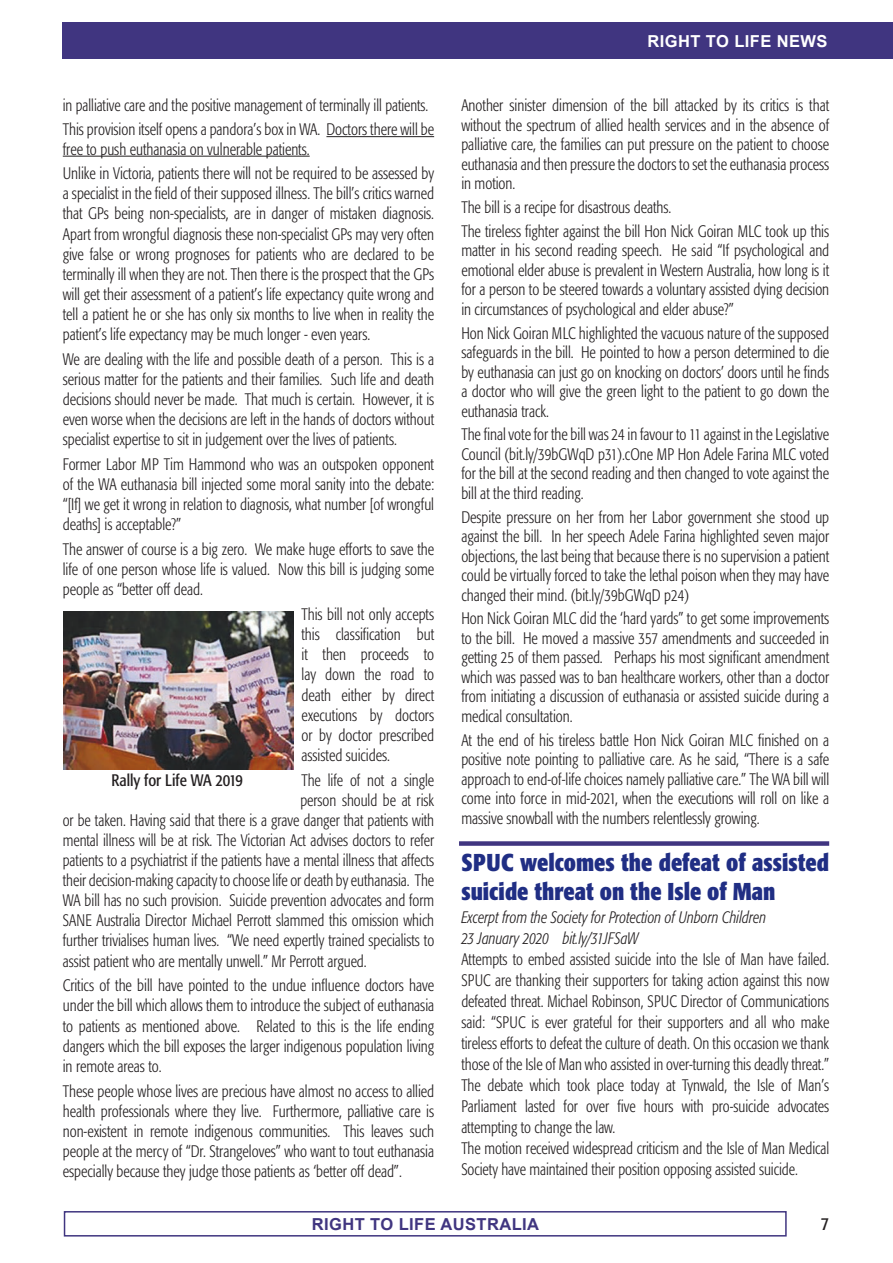
<style>
.page{position:relative;width:893px;height:1263px;background:#fff}
.page>*{position:absolute;margin:0;border:0;box-sizing:border-box;transform-origin:0 0}
.t1{font:700 condensed 24.15px/28.5px "Formata";color:#202e84}
.t2{font:condensed 18px "Formata";color:#231f20}
.t3{font:300 condensed 16.5px/20.1px "Formata";color:#231f20;text-align:justify;scale:.92 1}
.t4{font:300 condensed 16.5px/21px "Formata";color:#231f20;scale:.91 1}
.t5{font:300 condensed 16.5px/23.7px "Formata";color:#231f20;scale:.9 1}
.t6{font:italic 300 condensed 16.5px/21px "Formata";color:#231f20;scale:.91 1}
.t7{font:700 16.5px "Arial";letter-spacing:.025em;color:#403580}
.t8{font:condensed 16.5px "Formata";color:#231f20}
.t9{font:700 16.5px "Arial";letter-spacing:.025em;color:#fff}
</style>
<div class="page">
<div style="left:64px;top:1211px;width:723px;height:25px;border:2px solid #403580"></div>
<div style="left:63px;top:22px;width:830px;height:36px;background:#403580"></div>
<div style="left:459px;top:841px;width:370px;height:5px;background:#403580"></div>
<hr style="left:326px;top:136px;width:108px;height:1px;background:#231f20">
<hr style="left:63px;top:156px;width:247px;height:1px;background:#231f20">
<img style="left:64px;top:611px;width:229px;height:158px">
<p class="t5" style="left:63px;top:94px;width:414px">in palliative care and the positive management of terminally ill patients.<br>This provision itself opens a pandora’s box in WA. Doctors there will be</p>
<p class="t3" style="left:63px;top:137px;width:405px;line-height:24.8px">free to push euthanasia on vulnerable patients.<br>Unlike in Victoria, patients there will not be required to be assessed by</p>
<p class="t3" style="left:63px;top:184px;width:405px">a specialist in the field of their supposed illness. The bill’s critics warned that GPs being non-specialists, are in danger of mistaken diagnosis.<br>Apart from wrongful diagnosis these non-specialist GPs may very often give false or wrong prognoses for patients who are declared to be terminally ill when they are not. Then there is the prospect that the GPs will get their assessment of a patient’s life expectancy quite wrong and tell a patient he or she has only six months to live when in reality the patient’s life expectancy may be much longer - even years.</p>
<p class="t3" style="left:63px;top:349px;width:405px">We are dealing with the life and possible death of a person. This is a serious matter for the patients and their families. Such life and death decisions should never be made. That much is certain. However, it is even worse when the decisions are left in the hands of doctors without specialist expertise to sit in judgement over the lives of patients.</p>
<p class="t3" style="left:63px;top:454px;width:405px">Former Labor MP Tim Hammond who was an outspoken opponent of the WA euthanasia bill injected some moral sanity into the debate: “[If] we get it wrong in relation to diagnosis, what number [of wrongful deaths] is acceptable?”</p>
<p class="t3" style="left:63px;top:539px;width:405px">The answer of course is a big zero. We make huge efforts to save the life of one person whose life is valued. Now this bill is judging some people as “better off dead.</p>
<p class="t3" style="left:301px;top:604px;width:146px">This bill not only accepts this classification but it then proceeds to lay down the road to death either by direct executions by doctors or by doctor prescribed assisted suicides.</p>
<p class="t4" style="left:301px;top:769px;width:147px">The life of not a single</p>
<p class="t4" style="left:300px;top:790px;width:148px">person should be at risk</p>
<p class="t4" style="left:63px;top:810px;width:410px">or be taken. Having said that there is a grave danger that patients with</p>
<p class="t4" style="left:63px;top:830px;width:410px">mental illness will be at risk. The Victorian Act advises doctors to refer</p>
<p class="t4" style="left:63px;top:850px;width:410px">patients to a psychiatrist if the patients have a mental illness that affects</p>
<p class="t4" style="left:63px;top:870px;width:410px">their decision-making capacity to choose life or death by euthanasia. The</p>
<p class="t4" style="left:63px;top:890px;width:410px">WA bill has no such provision. Suicide prevention advocates and form</p>
<p class="t4" style="left:63px;top:910px;width:410px">SANE Australia Director Michael Perrott slammed this omission which</p>
<p class="t4" style="left:63px;top:930px;width:410px">further trivialises human lives. “We need expertly trained specialists to</p>
<p class="t4" style="left:63px;top:950px;width:335px">assist patient who are mentally unwell.” Mr Perrott argued.</p>
<p class="t3" style="left:63px;top:976px;width:405px">Critics of the bill have pointed to the undue influence doctors have under the bill which allows them to introduce the subject of euthanasia to patients as mentioned above. Related to this is the life ending dangers which the bill exposes the larger indigenous population living in remote areas to.</p>
<p class="t3" style="left:63px;top:1081px;width:405px">These people whose lives are precious have almost no access to allied health professionals where they live. Furthermore, palliative care is non-existent in remote indigenous communities. This leaves such people at the mercy of “Dr. Strangeloves” who want to tout euthanasia especially because they judge those patients as ‘better off dead”.</p>
<p class="t8" style="left:112px;top:771px;width:133px">Rally for Life WA 2019</p>
<p class="t9" style="left:647px;top:30px;width:181px">RIGHT TO LIFE NEWS</p>
<p class="t3" style="left:461px;top:96px;width:401px;line-height:19.5px">Another sinister dimension of the bill attacked by its critics is that without the spectrum of allied health services and in the absence of palliative care, the families can put pressure on the patient to choose euthanasia and then pressure the doctors to set the euthanasia process in motion.</p>
<p class="t3" style="left:461px;top:196px;width:401px;line-height:23.7px">The bill is a recipe for disastrous deaths.<br>The tireless fighter against the bill Hon Nick Goiran MLC took up this</p>
<p class="t3" style="left:461px;top:241px;width:401px;line-height:19.5px">matter in his second reading speech. He said “If psychological and emotional elder abuse is prevalent in Western Australia, how long is it for a person to be steered towards a voluntary assisted dying decision in circumstances of psychological and elder abuse?”</p>
<p class="t3" style="left:461px;top:323px;width:401px;line-height:19.5px">Hon Nick Goiran MLC highlighted the vacuous nature of the supposed safeguards in the bill. He pointed to how a person determined to die by euthanasia can just go on knocking on doctors’ doors until he finds a doctor who will give the green light to the patient to go down the euthanasia track.</p>
<p class="t3" style="left:461px;top:425px;width:401px;line-height:19.5px">The final vote for the bill was 24 in favour to 11 against in the Legislative Council (bit.ly/39bGWqD p31).cOne MP Hon Adele Farina MLC voted for the bill at the second reading and then changed to vote against the bill at the third reading.</p>
<p class="t3" style="left:461px;top:507px;width:401px;line-height:19.5px">Despite pressure on her from her Labor government she stood up against the bill. In her speech Adele Farina highlighted seven major objections, the last being that because there is no supervision a patient could be virtually forced to take the lethal poison when they may have changed their mind. (bit.ly/39bGWqD p24)</p>
<p class="t3" style="left:461px;top:609px;width:401px;line-height:19.5px">Hon Nick Goiran MLC did the ‘hard yards” to get some improvements to the bill. He moved a massive 357 amendments and succeeded in getting 25 of them passed. Perhaps his most significant amendment which was passed was to ban healthcare workers, other than a doctor from initiating a discussion of euthanasia or assisted suicide during a medical consultation.</p>
<p class="t3" style="left:461px;top:730px;width:401px;line-height:19.5px">At the end of his tireless battle Hon Nick Goiran MLC finished on a positive note pointing to palliative care. As he said, “There is a safe approach to end-of-life choices namely palliative care.” The WA bill will come into force in mid-2021, when the executions will roll on like a massive snowball with the numbers relentlessly growing.</p>
<h1 class="t1" style="left:461px;top:848px;width:369px">SPUC welcomes the defeat of assisted suicide threat on the Isle of Man</h1>
<p class="t6" style="left:461px;top:907px;width:337px">Excerpt from the Society for Protection of Unborn Children<br>23 January 2020 bit.ly/31JFSaW</p>
<p class="t4" style="left:461px;top:949px;width:406px">Attempts to embed assisted suicide into the Isle of Man have failed.<br>SPUC are thanking their supporters for taking action against this now defeated threat. Michael Robinson, SPUC Director of Communications said: “SPUC is ever grateful for their supporters and all who make tireless efforts to defeat the culture of death. On this occasion we thank those of the Isle of Man who assisted in over-turning this deadly threat.” The debate which took place today at Tynwald, the Isle of Man’s Parliament lasted for over five hours with pro-suicide advocates attempting to change the law.<br>The motion received widespread criticism and the Isle of Man Medical Society have maintained their position opposing assisted suicide.</p>
<p class="t7" style="left:312px;top:1213px;width:229px">RIGHT TO LIFE AUSTRALIA</p>
<p class="t2" style="left:821px;top:1213px;width:10px">7</p>
</div>
